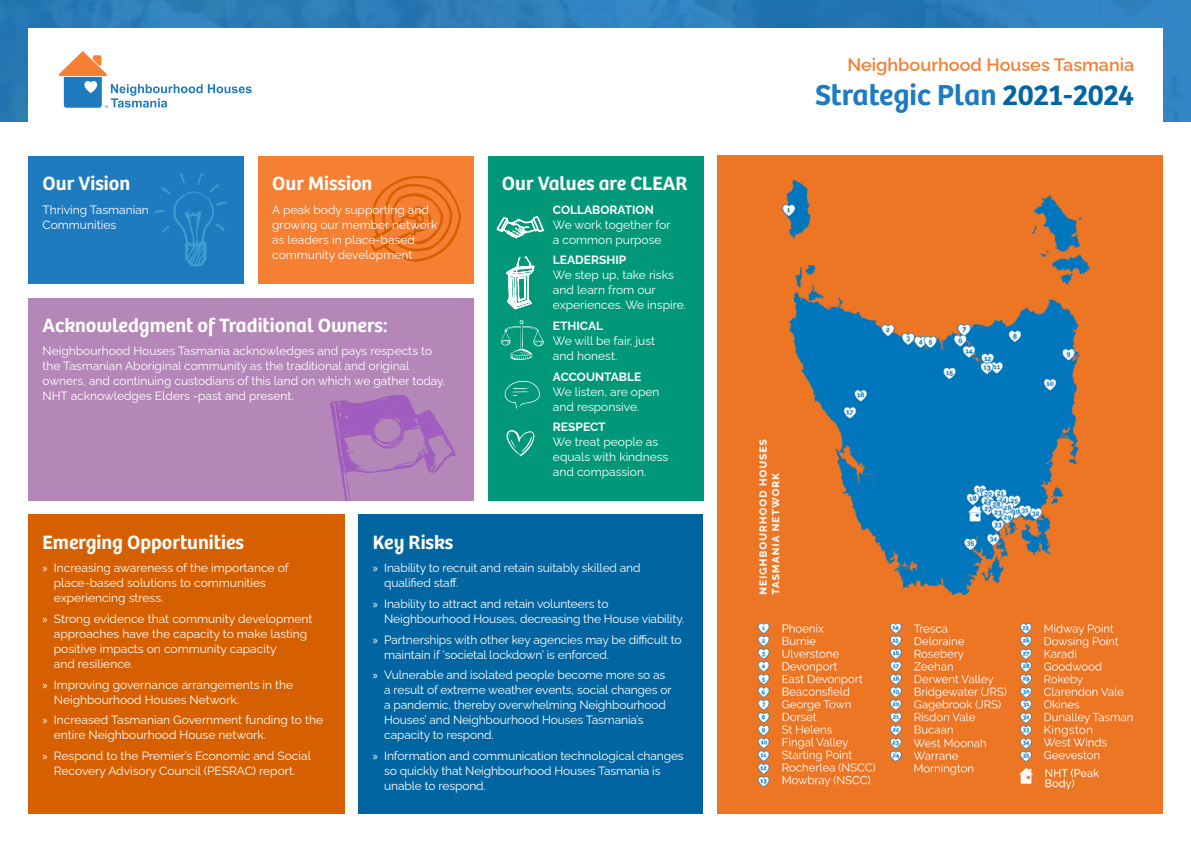
<style>
.page{position:relative;width:1191px;height:842px;background:#fff}
.page>*{position:absolute;margin:0;border:0;box-sizing:border-box;transform-origin:0 0}
.t1{font:600 30px "Bree";letter-spacing:-.005em;color:#1f7bc0}
.t2{font:600 20px "Bree";color:#fff}
.t3{font:600 18px "Raleway";color:#f57f32}
.t4{font:12px/15px "Raleway";color:#fff}
.t5{font:700 12px "Raleway";color:#fff}
.s1{font-family:"Myriad Pro"}
.s2{color:#0065a1}
</style>
<div class="page">
<svg style="left:0;top:0;width:1191px;height:122px;background:#2b7db9"></svg>
<div style="left:28px;top:28px;width:1134px;height:114px;background:#fff"></div>
<svg style="left:59px;top:51px;width:193px;height:57px"></svg>
<img style="left:718px;top:156px;width:444px;height:658px">
<div style="left:28px;top:156px;width:216px;height:127px;background:#1f7bc0"></div>
<div style="left:28px;top:298px;width:445px;height:202px;background:#b487b8"></div>
<svg style="left:330px;top:395px;width:126px;height:105px"></svg>
<div style="left:28px;top:514px;width:316px;height:300px;background:#d65f00"></div>
<div style="left:359px;top:514px;width:344px;height:300px;background:#0065a1"></div>
<div style="left:258px;top:156px;width:215px;height:127px;background:#f57f32"></div>
<div style="left:488px;top:156px;width:215px;height:344px;background:#009878"></div>
<svg style="left:497px;top:216px;width:47px;height:22px"></svg>
<svg style="left:501px;top:320px;width:43px;height:40px"></svg>
<svg style="left:504px;top:380px;width:36px;height:29px"></svg>
<svg style="left:506px;top:430px;width:29px;height:27px"></svg>
<svg style="left:369px;top:175px;width:92px;height:87px"></svg>
<svg style="left:155px;top:173px;width:72px;height:94px"></svg>
<svg style="left:506px;top:256px;width:28px;height:53px"></svg>
<h2 class="t2" style="left:43px;top:168px;width:89px">Our Vision</h2>
<p class="t4" style="left:43px;top:201px;width:108px">Thriving Tasmanian<br>Communities</p>
<h2 class="t2" style="left:272px;top:168px;width:102px">Our Mission</h2>
<p class="t4" style="left:272px;top:201px;width:167px">A peak body supporting and growing our member network as leaders in place-based community development</p>
<h2 class="t2" style="left:43px;top:310px;width:346px">Acknowledgment of Traditional Owners:</h2>
<p class="t4" style="left:43px;top:342px;width:404px">Neighbourhood Houses Tasmania acknowledges and pays respects to the Tasmanian Aboriginal community as the traditional and original owners, and continuing custodians of this land on which we gather today.<br>NHT acknowledges Elders -past and present.</p>
<h2 class="t2" style="left:502px;top:168px;width:187px">Our Values are CLEAR</h2>
<p class="t5" style="left:553px;top:200px;width:102px">COLLABORATION</p>
<p class="t4" style="left:553px;top:216px;width:119px">We work together for a common purpose</p>
<p class="t5" style="left:553px;top:251px;width:75px">LEADERSHIP</p>
<p class="t4" style="left:553px;top:266px;width:135px">We step up, take risks and learn from our experiences. We inspire.</p>
<p class="t5" style="left:553px;top:316px;width:52px">ETHICAL</p>
<p class="t4" style="left:553px;top:332px;width:104px">We will be fair, just and honest.</p>
<p class="t5" style="left:553px;top:367px;width:90px">ACCOUNTABLE</p>
<p class="t4" style="left:553px;top:383px;width:108px">We listen, are open and responsive.</p>
<p class="t5" style="left:553px;top:417px;width:54px">RESPECT</p>
<p class="t4" style="left:553px;top:433px;width:117px">We treat people as equals with kindness and compassion.</p>
<h2 class="t2" style="left:43px;top:527px;width:203px">Emerging Opportunities</h2>
<p class="t4" style="left:54px;top:559px;width:236px;text-indent:-11px"><span class="s1">»</span> Increasing awareness of the importance of place-based solutions to communities experiencing stress.</p>
<p class="t4" style="left:54px;top:610px;width:260px;text-indent:-11px"><span class="s1">»</span> Strong evidence that community development approaches have the capacity to make lasting positive impacts on community capacity<br>and resilience.</p>
<p class="t4" style="left:54px;top:675px;width:241px;text-indent:-11px"><span class="s1">»</span> Improving governance arrangements in the<br>Neighbourhood Houses Network.</p>
<p class="t4" style="left:54px;top:711px;width:271px;text-indent:-11px"><span class="s1">»</span> Increased Tasmanian Government funding to the entire Neighbourhood House network.</p>
<p class="t4" style="left:43px;top:747px;width:270px;text-align:center"><span class="s1">»</span> Respond to the Premier’s Economic and Social<br>Recovery Advisory Council (PESRAC) report.</p>
<h2 class="t2" style="left:373px;top:527px;width:82px">Key Risks</h2>
<p class="t4" style="left:384px;top:559px;width:258px;text-indent:-11px"><span class="s1">»</span> Inability to recruit and retain suitably skilled and qualified staff.</p>
<p class="t4" style="left:384px;top:595px;width:301px;text-indent:-11px"><span class="s1">»</span> Inability to attract and retain volunteers to<br>Neighbourhood Houses, decreasing the House viability.</p>
<p class="t4" style="left:384px;top:630px;width:299px;text-indent:-11px"><span class="s1">»</span> Partnerships with other key agencies may be difficult to maintain if ‘societal lockdown’ is enforced.</p>
<p class="t4" style="left:384px;top:666px;width:289px;text-indent:-11px"><span class="s1">»</span> Vulnerable and isolated people become more so as a result of extreme weather events, social changes or a pandemic, thereby overwhelming Neighbourhood Houses’ and Neighbourhood Houses Tasmania’s capacity to respond.</p>
<p class="t4" style="left:384px;top:747px;width:301px;text-indent:-11px"><span class="s1">»</span> Information and communication technological changes so quickly that Neighbourhood Houses Tasmania is unable to respond.</p>
<h3 class="t3" style="left:847px;top:51px;width:288px">Neighbourhood Houses Tasmania</h3>
<h1 class="t1" style="left:815px;top:72px;width:321px">Strategic Plan <span class="s2">2021-2024</span></h1>
</div>
